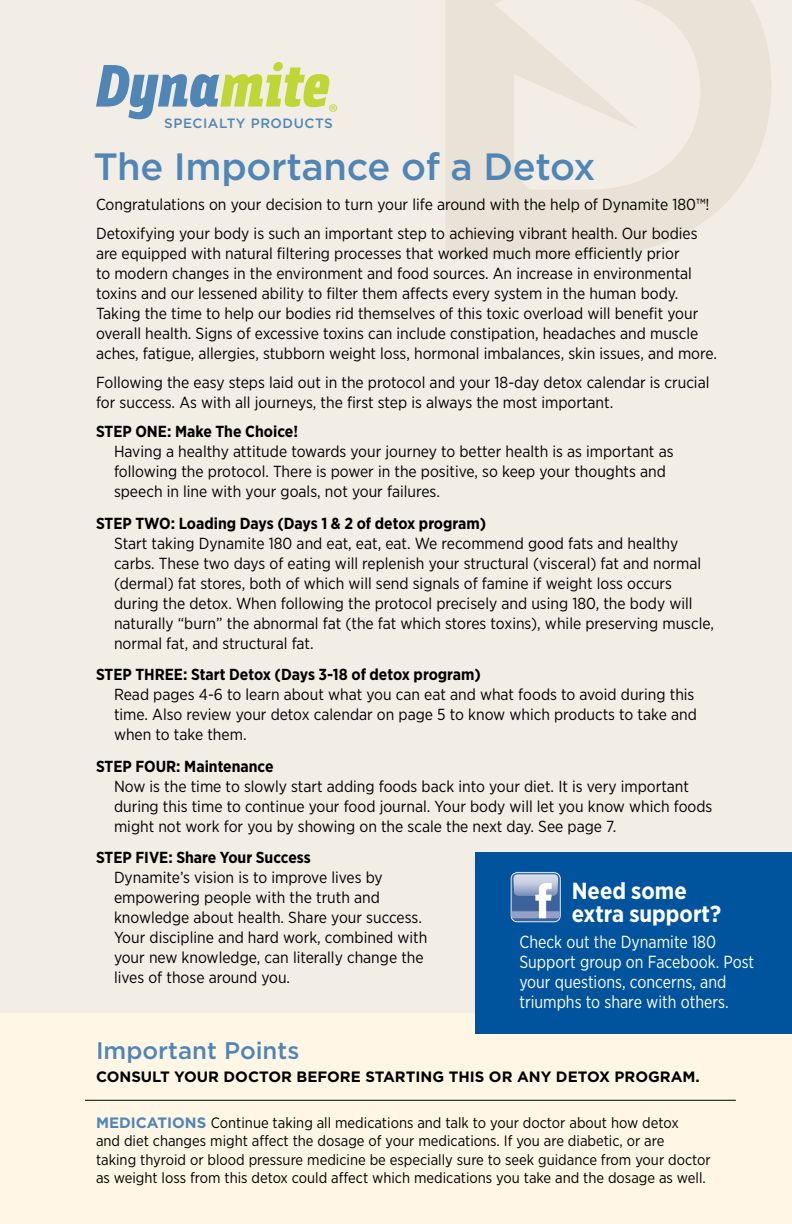
<style>
.page{position:relative;width:792px;height:1224px;background:#fff}
.page>*{position:absolute;margin:0;border:0;box-sizing:border-box;transform-origin:0 0}
.t1{font:500 38px "Gotham";letter-spacing:-.01em;color:#4f86b6}
.t2{font:500 24px "Gotham";color:#4f86b6}
.t3{font:700 23.2px/23.2px "Gotham Narrow";color:#fff}
.t4{font:23px "Myriad Pro";color:#bed736}
.t5{font:17.4px/20px "Gotham Narrow";color:#fff;scale:.93 1}
.t6{font:16px/20px "Gotham Narrow";color:#000}
.t7{font:700 16px "Gotham Narrow";color:#000}
.t8{font:15px/18.4px "Gotham Narrow";color:#000}
.t9{font:700 15px "Gotham";color:#000}
.t10{font:500 13.6px "Gotham";letter-spacing:.04em;color:#4f86b6}
.s1{font-family:"Gotham";font-weight:700;color:#4f86b6}
</style>
<div class="page">
<div style="left:0;top:1009px;width:792px;height:215px;background:#fff6e5"></div>
<div style="left:0;top:0;width:792px;height:1012px;background:#f2eee6"></div>
<svg style="left:446px;top:0;width:325px;height:258px;fill:#e9e2d6"></svg>
<svg style="left:96px;top:62px;width:234px;height:57px"></svg>
<div style="left:475px;top:852px;width:317px;height:181px;background:#00549e"></div>
<img style="left:510px;top:871px;width:51px;height:52px">
<svg style="left:511px;top:872px;width:50px;height:50px"></svg>
<div style="left:512px;top:873px;width:48px;height:48px;background:linear-gradient(to right,#3c639e,#3c639e);border-radius:6px"></div>
<svg style="left:512px;top:874px;width:48px;height:44px"></svg>
<hr style="left:85px;top:1100px;width:651px;height:1px;background:#000">
<h3 class="t4" style="left:329px;top:99px;width:11px">®</h3>
<p class="t10" style="left:164px;top:114px;width:29px">SPECIA</p>
<p class="t10" style="left:219px;top:114px;width:75px">LTY PRODUCTS</p>
<h1 class="t1" style="left:93px;top:143px;width:504px">The I mportance of a Detox</h1>
<p class="t6" style="left:96px;top:190px;width:615px;line-height:29px">Congratulations on your decision to turn your life around with the help of Dynamite 180™!<br>Detoxifying your body is such an important step to achieving vibrant health. Our bodies</p>
<p class="t6" style="left:96px;top:243px;width:623px">are equipped with natural filtering processes that worked much more efficiently prior<br>to modern changes in the environment and food sources. An increase in environmental toxins and our lessened ability to filter them affects every system in the human body.<br>Taking the time to help our bodies rid themselves of this toxic overload will benefit your overall health. Signs of excessive toxins can include constipation, headaches and muscle aches, fatigue, allergies, stubborn weight loss, hormonal imbalances, skin issues, and more.</p>
<p class="t6" style="left:96px;top:372px;width:615px">Following the easy steps laid out in the protocol and your 18-day detox calendar is crucial for success. As with all journeys, the first step is always the most important.</p>
<p class="t7" style="left:96px;top:421px;width:204px">STEP ONE: Make The Choice!</p>
<p class="t6" style="left:114px;top:441px;width:561px">Having a healthy attitude towards your journey to better health is as important as following the protocol. There is power in the positive, so keep your thoughts and speech in line with your goals, not your failures.</p>
<p class="t7" style="left:96px;top:513px;width:392px">STEP TWO: Loading Days (Days 1 &amp; 2 of detox program)</p>
<p class="t6" style="left:114px;top:533px;width:602px">Start taking Dynamite 180 and eat, eat, eat. We recommend good fats and healthy carbs. These two days of eating will replenish your structural (visceral) fat and normal (dermal) fat stores, both of which will send signals of famine if weight loss occurs during the detox. When following the protocol precisely and using 180, the body will naturally “burn” the abnormal fat (the fat which stores toxins), while preserving muscle, normal fat, and structural fat.</p>
<p class="t7" style="left:96px;top:664px;width:386px">STEP THREE: Start Detox (Days 3-18 of detox program)</p>
<p class="t6" style="left:114px;top:684px;width:584px">Read pages 4-6 to learn about what you can eat and what foods to avoid during this time. Also review your detox calendar on page 5 to know which products to take and when to take them.</p>
<p class="t7" style="left:96px;top:756px;width:179px">STEP FOUR: Maintenance</p>
<p class="t6" style="left:114px;top:776px;width:600px">Now is the time to slowly start adding foods back into your diet. It is very important during this time to continue your food journal. Your body will let you know which foods might not work for you by showing on the scale the next day. See page 7.</p>
<p class="t7" style="left:96px;top:847px;width:216px">STEP FIVE: Share Your Success</p>
<p class="t6" style="left:114px;top:867px;width:315px">Dynamite’s vision is to improve lives by empowering people with the truth and knowledge about health. Share your success.<br>Your discipline and hard work, combined with your new knowledge, can literally change the lives of those around you.</p>
<h3 class="t3" style="left:572px;top:879px;width:151px">Need some extra support?</h3>
<p class="t5" style="left:519px;top:931px;width:254px">Check out the Dynamite 180<br>Support group on Facebook. Post your questions, concerns, and triumphs to share with others.</p>
<h2 class="t2" style="left:96px;top:1036px;width:205px">I mportant Points</h2>
<p class="t9" style="left:96px;top:1068px;width:101px">CONSU LT YOUR</p>
<p class="t9" style="left:224px;top:1068px;width:48px">DOCTOR</p>
<p class="t9" style="left:297px;top:1068px;width:405px">BEFORE STARTING THIS OR ANY DETOX PROGRAM.</p>
<p class="t8" style="left:96px;top:1113px;width:616px"><span class="s1">MEDICATIONS</span> Continue taking all medications and talk to your doctor about how detox<br>and diet changes might affect the dosage of your medications. If you are diabetic, or are<br>taking thyroid or blood pressure medicine be especially sure to seek guidance from your doctor as weight loss from this detox could affect which medications you take and the dosage as well.</p>
</div>
